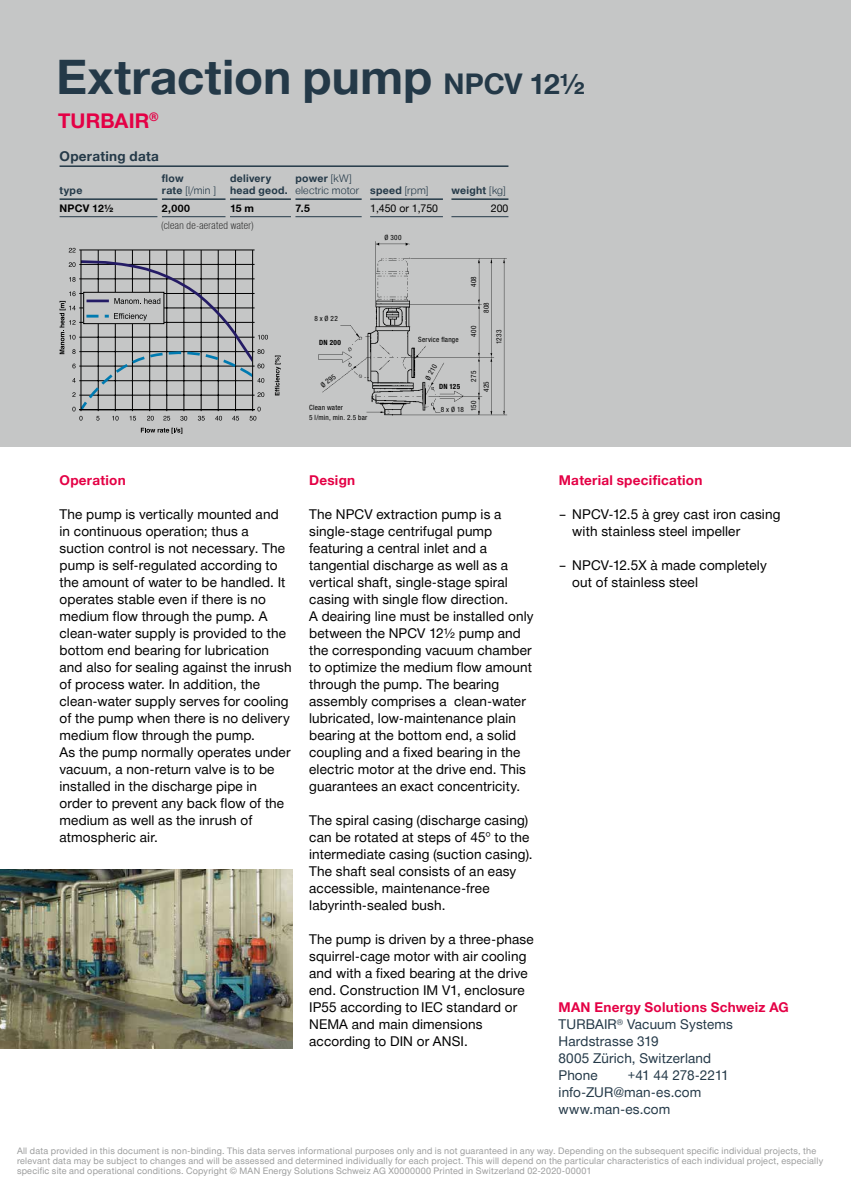
<style>
.page{position:relative;width:851px;height:1191px;background:#fff}
.page>*{position:absolute;margin:0;border:0;box-sizing:border-box;transform-origin:0 0}
.t1{font:700 47.55px "Man Global";letter-spacing:.005em;color:#243948}
.t2{font:700 20.25px "Man Global";letter-spacing:.005em;color:#e40045}
.t3{font:13.5px/17px "Man Global";letter-spacing:.01em;color:#000}
.t4{font:13.5px/17px "Man Global";letter-spacing:.01em;color:#243948}
.t5{font:700 13.5px "Man Global";letter-spacing:.02em;color:#e40045}
.t6{font:700 13.5px "Man Global";letter-spacing:.02em;color:#243948}
.t7{font:700 10.5px/12px "Man Global";letter-spacing:.025em;color:#243948}
.t8{font:300 10.5px/12px "Man Global";letter-spacing:.02em;color:#243948}
.t9{font:300 10.5px "Man Global Condensed";letter-spacing:.04em;color:#000}
.t10{font:700 10.5px "Man Global";letter-spacing:.025em;color:#000}
.t11{font:10.5px "Man Global";color:#000}
.t12{font:9px/10.2px "Man Global";letter-spacing:.025em;color:#9c9d9d}
.t13{font:condensed 7.2px/9.6px "Helvetica Neue LT";letter-spacing:.035em;color:#000}
.t14{font:700 condensed 7.2px "Helvetica Neue LT";letter-spacing:.04em;color:#000}
.s1{font-size:28.5px}
.s2{font-weight:300}
.s3{font-weight:700}
.s4{font-weight:700;color:#e40045}
</style>
<div class="page">
<div style="left:0;top:0;width:850px;height:446px;background:#c5c6c6"></div>
<hr style="left:60px;top:165px;width:448px;height:2px;background:#243948">
<hr style="left:60px;top:198px;width:97px;height:2px;background:#243948">
<hr style="left:162px;top:198px;width:63px;height:2px;background:#243948">
<hr style="left:230px;top:198px;width:61px;height:2px;background:#243948">
<hr style="left:295px;top:198px;width:66px;height:2px;background:#243948">
<hr style="left:370px;top:198px;width:73px;height:2px;background:#243948">
<hr style="left:451px;top:198px;width:57px;height:2px;background:#243948">
<hr style="left:60px;top:216px;width:97px;height:1px;background:#243948">
<hr style="left:162px;top:216px;width:63px;height:1px;background:#243948">
<hr style="left:230px;top:216px;width:61px;height:1px;background:#243948">
<hr style="left:295px;top:216px;width:66px;height:1px;background:#243948">
<hr style="left:370px;top:216px;width:73px;height:1px;background:#243948">
<hr style="left:451px;top:216px;width:57px;height:1px;background:#243948">
<hr style="left:98px;top:250px;width:1px;height:161px;background:#000">
<hr style="left:115px;top:250px;width:1px;height:161px;background:#000">
<hr style="left:132px;top:250px;width:1px;height:161px;background:#000">
<hr style="left:149px;top:250px;width:1px;height:161px;background:#000">
<hr style="left:166px;top:250px;width:1px;height:161px;background:#000">
<hr style="left:184px;top:250px;width:1px;height:161px;background:#000">
<hr style="left:201px;top:250px;width:1px;height:161px;background:#000">
<hr style="left:218px;top:250px;width:1px;height:161px;background:#000">
<hr style="left:235px;top:250px;width:1px;height:161px;background:#000">
<hr style="left:79px;top:250px;width:175px;height:1px;background:#000">
<svg style="left:141px;top:427px;width:41px;height:7px"></svg>
<svg style="left:69px;top:248px;width:7px;height:4px"></svg>
<hr style="left:81px;top:250px;width:1px;height:161px;background:#000">
<svg style="left:60px;top:259px;width:220px;height:162px"></svg>
<hr style="left:252px;top:250px;width:1px;height:161px;background:#000">
<img style="left:318px;top:241px;width:189px;height:175px">
<img style="left:0;top:869px;width:292px;height:179px">
<h1 class="t1" style="left:56px;top:49px;width:530px">Extraction pump <span class="s1">NPCV 12½</span></h1>
<h2 class="t2" style="left:58px;top:109px;width:102px">TURBAIR<sup>®</sup></h2>
<p class="t6" style="left:60px;top:149px;width:101px">Operating data</p>
<p class="t7" style="left:60px;top:184px;width:24px">type</p>
<p class="t7" style="left:162px;top:172px;width:56px">flow<br>rate <span class="s2">[l/min ]</span></p>
<p class="t7" style="left:230px;top:172px;width:59px">delivery head geod.</p>
<p class="t8" style="left:295px;top:172px;width:134px"><span class="s3">power</span> [kW]<br>electric motor <span class="s3">speed</span> [rpm]</p>
<p class="t7" style="left:451px;top:184px;width:56px">weight <span class="s2">[kg]</span></p>
<p class="t10" style="left:60px;top:202px;width:55px">NPCV 12½</p>
<p class="t10" style="left:162px;top:202px;width:29px">2,000</p>
<p class="t10" style="left:230px;top:202px;width:26px">15 m</p>
<p class="t10" style="left:295px;top:202px;width:16px">7.5</p>
<p class="t11" style="left:370px;top:202px;width:69px">1,450 or 1,750</p>
<p class="t11" style="left:491px;top:202px;width:19px">200</p>
<p class="t9" style="left:161px;top:220px;width:94px">(clean de-aerated water)</p>
<p class="t13" style="left:384px;top:233px;width:19px">Ø 300</p>
<p class="t13" style="left:314px;top:314px;width:25px">8 x Ø 22</p>
<p class="t14" style="left:319px;top:338px;width:23px">DN 200</p>
<p class="t13" style="left:418px;top:335px;width:42px">Service flange</p>
<p class="t13" style="left:469px;top:287px;width:13px;rotate:-90deg">408</p>
<p class="t13" style="left:469px;top:337px;width:13px;rotate:-90deg">400</p>
<p class="t13" style="left:481px;top:313px;width:13px;rotate:-90deg">808</p>
<p class="t13" style="left:494px;top:344px;width:16px;rotate:-90deg">1233</p>
<p class="t13" style="left:319px;top:382px;width:19px;rotate:-38deg">Ø 295</p>
<p class="t13" style="left:309px;top:402px;width:60px">Clean water<br>5 l/min, min. 2.5 bar</p>
<p class="t13" style="left:423px;top:377px;width:18px;rotate:-61deg">Ø 210</p>
<p class="t13" style="left:469px;top:381px;width:12px;rotate:-90deg">275</p>
<p class="t13" style="left:469px;top:411px;width:12px;rotate:-90deg">150</p>
<p class="t13" style="left:481px;top:392px;width:12px;rotate:-90deg">425</p>
<p class="t14" style="left:439px;top:382px;width:23px">DN 125</p>
<p class="t13" style="left:440px;top:405px;width:25px">8 x Ø 18</p>
<p class="t5" style="left:60px;top:472px;width:68px">Operation</p>
<p class="t3" style="left:60px;top:506px;width:233px">The pump is vertically mounted and in continuous operation; thus a suction control is not necessary. The pump is self-regulated according to the amount of water to be handled. It operates stable even if there is no medium flow through the pump. A clean-water supply is provided to the bottom end bearing for lubrication and also for sealing against the inrush of process water. In addition, the clean-water supply serves for cooling of the pump when there is no delivery medium flow through the pump.<br>As the pump normally operates under vacuum, a non-return valve is to be installed in the discharge pipe in order to prevent any back flow of the medium as well as the inrush of atmospheric air.</p>
<p class="t5" style="left:309px;top:472px;width:47px">Design</p>
<p class="t3" style="left:309px;top:506px;width:226px">The NPCV extraction pump is a single-stage centrifugal pump featuring a central inlet and a tangential discharge as well as a vertical shaft, single-stage spiral casing with single flow direction.<br>A deairing line must be installed only between the NPCV 12½ pump and the corresponding vacuum chamber to optimize the medium flow amount through the pump. The bearing assembly comprises a clean-water lubricated, low-maintenance plain bearing at the bottom end, a solid coupling and a fixed bearing in the electric motor at the drive end. This guarantees an exact concentricity.</p>
<p class="t3" style="left:309px;top:812px;width:225px">The spiral casing (discharge casing) can be rotated at steps of 45° to the intermediate casing (suction casing).<br>The shaft seal consists of an easy accessible, maintenance-free labyrinth-sealed bush.</p>
<p class="t3" style="left:309px;top:931px;width:226px">The pump is driven by a three-phase squirrel-cage motor with air cooling and with a fixed bearing at the drive end. Construction IM V1, enclosure<br>IP55 according to IEC standard or<br>NEMA and main dimensions according to DIN or ANSI.</p>
<p class="t5" style="left:558px;top:472px;width:145px">Material specification</p>
<p class="t3" style="left:572px;top:506px;width:210px;text-indent:-14px">– NPCV-12.5 à grey cast iron casing with stainless steel impeller</p>
<p class="t3" style="left:572px;top:557px;width:196px;text-indent:-14px">– NPCV-12.5X à made completely out of stainless steel</p>
<p class="t4" style="left:558px;top:999px;width:232px"><span class="s4">MAN Energy Solutions Schweiz AG<br></span>TURBAIR<sup>®</sup> Vacuum Systems<br>Hardstrasse 319<br>8005 Zürich, Switzerland<br>Phone</p>
<p class="t4" style="left:558px;top:1067px;width:171px;text-indent:69px">+41 44 278-2211 info-ZUR@man-es.com www.man-es.com</p>
<p class="t12" style="left:17px;top:1145px;width:807px">All data provided in this document is non-binding. This data serves informational purposes only and is not guaranteed in any way. Depending on the subsequent specific individual projects, the relevant data may be subject to changes and will be assessed and determined individually for each project. This will depend on the particular characteristics of each individual project, especially specific site and operational conditions. Copyright © MAN Energy Solutions Schweiz AG X0000000 Printed in Switzerland 02-2020-00001</p>
</div>
